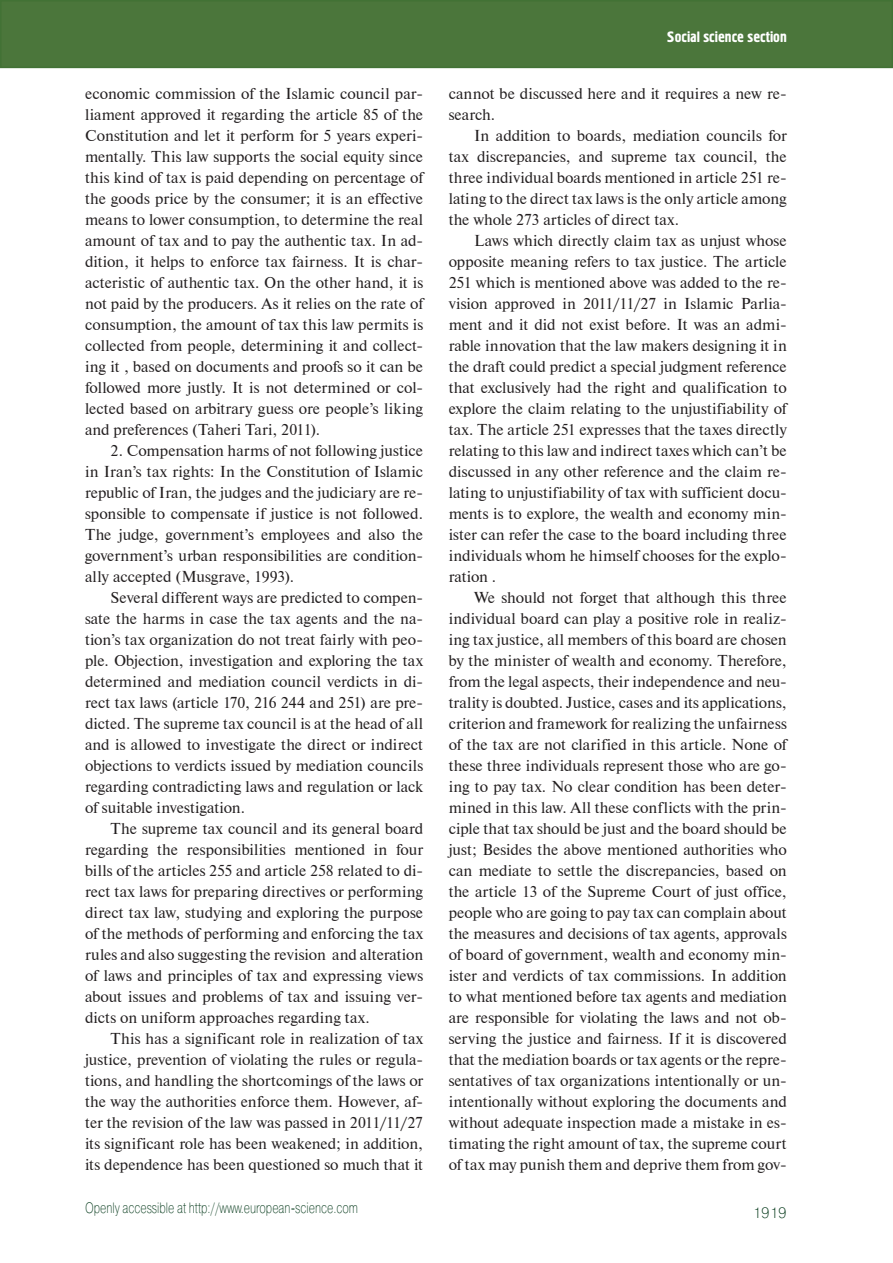
<style>
.page{position:relative;width:893px;height:1263px;background:#fff}
.page>*{position:absolute;margin:0;border:0;box-sizing:border-box;transform-origin:0 0}
.t1{font:15.75px/21px "Newton CTT";color:#231f20;text-align:justify}
.t2{font:15px "Pragmatica Light C";color:#0b3e20;scale:.75 1}
.t3{font:15px "Hermes C";color:#fff}
.t4{font:15px "Pragmatica Light C";color:#0b3e20}
</style>
<div class="page">
<div style="left:1px;top:1px;width:891px;height:66px;background:#4b763b"></div>
<div style="left:0;top:0;width:893px;height:68px;border:2px solid #427235"></div>
<p class="t1" style="left:85px;top:83px;width:340px">economic commission of the Islamic council par&shy;liament approved it regarding the article 85 of the Constitution and let it perform for 5 years experi&shy;mentally. This law supports the social equity since this kind of tax is paid depending on percentage of the goods price by the consumer; it is an effective means to lower consumption, to determine the real amount of tax and to pay the authentic tax. In ad&shy;dition, it helps to enforce tax fairness. It is char&shy;acteristic of authentic tax. On the other hand, it is not paid by the producers. As it relies on the rate of consumption, the amount of tax this law permits is collected from people, determining it and collect&shy;ing it , based on documents and proofs so it can be followed more justly. It is not determined or col&shy;lected based on arbitrary guess ore people’s liking and preferences (Taheri Tari, 2011).</p>
<p class="t1" style="left:85px;top:440px;width:340px;text-indent:26px">2. Compensation harms of not following justice in Iran’s tax rights: In the Constitution of Islamic republic of Iran, the judges and the judiciary are re&shy;sponsible to compensate if justice is not followed.<br>The judge, government’s employees and also the government’s urban responsibilities are condition&shy;ally accepted (Musgrave, 1993).</p>
<p class="t1" style="left:85px;top:587px;width:340px;text-indent:26px">Several different ways are predicted to compen&shy;sate the harms in case the tax agents and the na&shy;tion’s tax organization do not treat fairly with peo&shy;ple. Objection, investigation and exploring the tax determined and mediation council verdicts in di&shy;rect tax laws (article 170, 216 244 and 251) are pre&shy;dicted. The supreme tax council is at the head of all and is allowed to investigate the direct or indirect objections to verdicts issued by mediation councils regarding contradicting laws and regulation or lack of suitable investigation.</p>
<p class="t1" style="left:85px;top:818px;width:340px;text-indent:26px">The supreme tax council and its general board regarding the responsibilities mentioned in four bills of the articles 255 and article 258 related to di&shy;rect tax laws for preparing directives or performing direct tax law, studying and exploring the purpose of the methods of performing and enforcing the tax rules and also suggesting the revision and alteration of laws and principles of tax and expressing views about issues and problems of tax and issuing ver&shy;dicts on uniform approaches regarding tax.</p>
<p class="t1" style="left:85px;top:1028px;width:340px;text-indent:26px">This has a significant role in realization of tax justice, prevention of violating the rules or regula&shy;tions, and handling the shortcomings of the laws or the way the authorities enforce them. However, af&shy;ter the revision of the law was passed in 2011/11/27 its significant role has been weakened; in addition, its dependence has been questioned so much that it</p>
<p class="t2" style="left:85px;top:1202px;width:365px">Openly accessible at http://www.european-science.com</p>
<p class="t3" style="left:667px;top:32px;width:121px">Social science section</p>
<p class="t1" style="left:449px;top:83px;width:340px">cannot be discussed here and it requires a new re&shy;search.</p>
<p class="t1" style="left:449px;top:125px;width:340px;text-indent:26px">In addition to boards, mediation councils for tax discrepancies, and supreme tax council, the three individual boards mentioned in article 251 re&shy;lating to the direct tax laws is the only article among the whole 273 articles of direct tax.</p>
<p class="t1" style="left:449px;top:230px;width:340px;text-indent:26px">Laws which directly claim tax as unjust whose opposite meaning refers to tax justice. The article 251 which is mentioned above was added to the re&shy;vision approved in 2011/11/27 in Islamic Parlia&shy;ment and it did not exist before. It was an admi&shy;rable innovation that the law makers designing it in the draft could predict a special judgment reference that exclusively had the right and qualification to explore the claim relating to the unjustifiability of tax. The article 251 expresses that the taxes directly relating to this law and indirect taxes which can’t be discussed in any other reference and the claim re&shy;lating to unjustifiability of tax with sufficient docu&shy;ments is to explore, the wealth and economy min&shy;ister can refer the case to the board including three individuals whom he himself chooses for the explo&shy;ration .</p>
<p class="t1" style="left:449px;top:587px;width:340px;text-indent:26px">We should not forget that although this three individual board can play a positive role in realiz&shy;ing tax justice, all members of this board are chosen by the minister of wealth and economy. Therefore, from the legal aspects, their independence and neu&shy;trality is doubted. Justice, cases and its applications, criterion and framework for realizing the unfairness of the tax are not clarified in this article. None of these three individuals represent those who are go&shy;ing to pay tax. No clear condition has been deter&shy;mined in this law. All these conflicts with the prin&shy;ciple that tax should be just and the board should be just; Besides the above mentioned authorities who can mediate to settle the discrepancies, based on the article 13 of the Supreme Court of just office, people who are going to pay tax can complain about the measures and decisions of tax agents, approvals of board of government, wealth and economy min&shy;ister and verdicts of tax commissions. In addition to what mentioned before tax agents and mediation are responsible for violating the laws and not ob&shy;serving the justice and fairness. If it is discovered that the mediation boards or tax agents or the repre&shy;sentatives of tax organizations intentionally or un&shy;intentionally without exploring the documents and without adequate inspection made a mistake in es&shy;timating the right amount of tax, the supreme court of tax may punish them and deprive them from gov-</p>
<p class="t4" style="left:753px;top:1208px;width:35px">1919</p>
</div>
